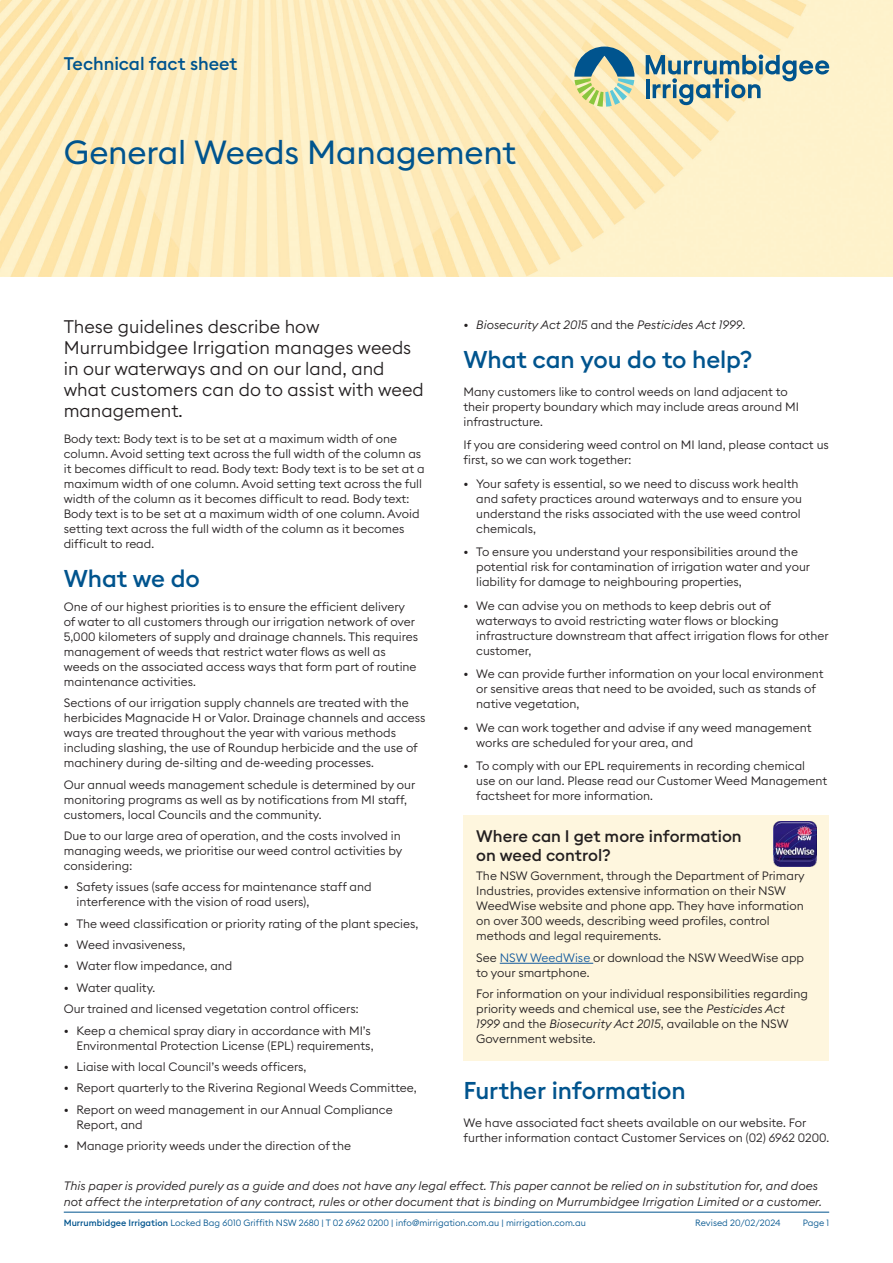
<style>
.page{position:relative;width:893px;height:1263px;background:#fff}
.page>*{position:absolute;margin:0;border:0;box-sizing:border-box;transform-origin:0 0}
.t1{font:33px "Euclid Square";letter-spacing:-.005em;color:#00548e}
.DOC_HEADING_1_SINGLE_COLUMN{font:500 24px "Euclid Square";letter-spacing:-.005em;color:#00548e}
.PULL_OUT_SINGLE_COLUMN{font:300 18px/21px "Euclid Square";color:#231f20}
.t2{font:500 18px "Euclid Square";letter-spacing:-.005em;color:#00548e}
.DOC_HEADING_3{font:500 16.5px/19.5px "Euclid Square";color:#231f20}
.BODY_TEXT{font:300 12px/15px "Euclid Square";color:#231f20}
.DOC_HEADING_2{font:300 12px/15px "Euclid Square";color:#231f20}
.t3{font:italic 300 12px/15px "Euclid Square";color:#231f20}
.t4{font:300 9px "Euclid Square";color:#00548e}
.s1{font-style:normal}
.s2{color:#175d9e}
.s3{font-style:italic}
.s4{font-weight:500}
</style>
<div class="page">
<img style="left:0;top:0;width:893px;height:277px">
<hr style="left:64px;top:1212px;width:765px;height:1px;background:#00548e">
<svg style="left:646px;top:55px;width:183px;height:50px;background:#b6c2b2"></svg>
<svg style="left:574px;top:47px;width:60px;height:60px;background:#97b5a2"></svg>
<div style="left:463px;top:815px;width:366px;height:246px;background:#fef6de"></div>
<hr style="left:500px;top:963px;width:93px;height:1px;background:#175d9e">
<img style="left:773px;top:822px;width:43px;height:44px">
<h3 class="t2" style="left:64px;top:52px;width:175px">Technical fact sheet</h3>
<h1 class="t1" style="left:64px;top:132px;width:454px">General Weeds Management</h1>
<p class="PULL_OUT_SINGLE_COLUMN" style="left:64px;top:316px;width:362px">These guidelines describe how<br>Murrumbidgee Irrigation manages weeds in our waterways and on our land, and what customers can do to assist with weed management.</p>
<p class="BODY_TEXT" style="left:64px;top:431px;width:362px">Body text: Body text is to be set at a maximum width of one column. Avoid setting text across the full width of the column as it becomes difficult to read. Body text: Body text is to be set at a maximum width of one column. Avoid setting text across the full width of the column as it becomes difficult to read. Body text:<br>Body text is to be set at a maximum width of one column. Avoid setting text across the full width of the column as it becomes difficult to read.</p>
<p class="DOC_HEADING_1_SINGLE_COLUMN" style="left:64px;top:563px;width:138px">What we do</p>
<p class="BODY_TEXT" style="left:64px;top:599px;width:356px">One of our highest priorities is to ensure the efficient delivery of water to all customers through our irrigation network of over 5,000 kilometers of supply and drainage channels. This requires management of weeds that restrict water flows as well as weeds on the associated access ways that form part of routine maintenance activities.</p>
<p class="BODY_TEXT" style="left:64px;top:695px;width:363px">Sections of our irrigation supply channels are treated with the herbicides Magnacide H or Valor. Drainage channels and access ways are treated throughout the year with various methods including slashing, the use of Roundup herbicide and the use of machinery during de-silting and de-weeding processes.</p>
<p class="BODY_TEXT" style="left:64px;top:777px;width:353px">Our annual weeds management schedule is determined by our monitoring programs as well as by notifications from MI staff, customers, local Councils and the community.</p>
<p class="BODY_TEXT" style="left:64px;top:828px;width:340px">Due to our large area of operation, and the costs involved in managing weeds, we prioritise our weed control activities by considering:</p>
<p class="BODY_TEXT" style="left:77px;top:879px;width:297px;text-indent:-13px">• Safety issues (safe access for maintenance staff and interference with the vision of road users),</p>
<p class="BODY_TEXT" style="left:64px;top:916px;width:356px">• The weed classification or priority rating of the plant species,</p>
<p class="BODY_TEXT" style="left:64px;top:937px;width:123px">• Weed invasiveness,</p>
<p class="BODY_TEXT" style="left:64px;top:958px;width:170px">• Water flow impedance, and</p>
<p class="BODY_TEXT" style="left:64px;top:980px;width:93px">• Water quality.</p>
<p class="BODY_TEXT" style="left:64px;top:1001px;width:296px">Our trained and licensed vegetation control officers:</p>
<p class="BODY_TEXT" style="left:64px;top:1023px;width:311px;text-align:right">• Keep a chemical spray diary in accordance with MI’s<br>Environmental Protection License (EPL) requirements,</p>
<p class="BODY_TEXT" style="left:64px;top:1059px;width:244px">• Liaise with local Council’s weeds officers,</p>
<p class="BODY_TEXT" style="left:64px;top:1080px;width:355px">• Report quarterly to the Riverina Regional Weeds Committee,</p>
<p class="BODY_TEXT" style="left:77px;top:1102px;width:318px;text-indent:-13px">• Report on weed management in our Annual Compliance<br>Report, and</p>
<p class="BODY_TEXT" style="left:64px;top:1138px;width:289px">• Manage priority weeds under the direction of the</p>
<p class="t3" style="left:463px;top:317px;width:283px">• Biosecurity Act 2015 <span class="s1">and the</span> Pesticides Act 1999<span class="s1">.</span></p>
<p class="DOC_HEADING_1_SINGLE_COLUMN" style="left:463px;top:344px;width:291px">What can you do to help?</p>
<p class="DOC_HEADING_2" style="left:463px;top:384px;width:337px">Many customers like to control weeds on land adjacent to their property boundary which may include areas around MI infrastructure.</p>
<p class="DOC_HEADING_2" style="left:463px;top:437px;width:367px">If you are considering weed control on MI land, please contact us first, so we can work together:</p>
<p class="BODY_TEXT" style="left:476px;top:476px;width:327px;text-indent:-13px">• Your safety is essential, so we need to discuss work health and safety practices around waterways and to ensure you understand the risks associated with the use weed control chemicals,</p>
<p class="BODY_TEXT" style="left:476px;top:544px;width:335px;text-indent:-13px">• To ensure you understand your responsibilities around the potential risk for contamination of irrigation water and your liability for damage to neighbouring properties,</p>
<p class="BODY_TEXT" style="left:476px;top:598px;width:354px;text-indent:-13px">• We can advise you on methods to keep debris out of waterways to avoid restricting water flows or blocking infrastructure downstream that affect irrigation flows for other customer,</p>
<p class="BODY_TEXT" style="left:476px;top:666px;width:349px;text-indent:-13px">• We can provide further information on your local environment or sensitive areas that need to be avoided, such as stands of native vegetation,</p>
<p class="BODY_TEXT" style="left:476px;top:720px;width:337px;text-indent:-13px">• We can work together and advise if any weed management works are scheduled for your area, and</p>
<p class="BODY_TEXT" style="left:476px;top:758px;width:352px;text-indent:-13px">• To comply with our EPL requirements in recording chemical use on our land. Please read our Customer Weed Management factsheet for more information.</p>
<p class="DOC_HEADING_3" style="left:476px;top:826px;width:267px">Where can I get more information on weed control?</p>
<p class="BODY_TEXT" style="left:476px;top:868px;width:330px">The NSW Government, through the Department of Primary Industries, provides extensive information on their NSW WeedWise website and phone app. They have information on over 300 weeds, describing weed profiles, control methods and legal requirements.</p>
<p class="BODY_TEXT" style="left:476px;top:950px;width:329px">See <span class="s2">NSW WeedWise</span> or download the NSW WeedWise app to your smartphone.</p>
<p class="BODY_TEXT" style="left:476px;top:986px;width:333px">For information on your individual responsibilities regarding priority weeds and chemical use, see the <span class="s3">Pesticides Act 1999</span> and the <span class="s3">Biosecurity Act 2015</span>, available on the NSW Government website.</p>
<p class="DOC_HEADING_1_SINGLE_COLUMN" style="left:463px;top:1075px;width:224px">Further information</p>
<p class="DOC_HEADING_2" style="left:463px;top:1115px;width:367px">We have associated fact sheets available on our website. For further information contact Customer Services on (02) 6962 0200.</p>
<p class="t3" style="left:64px;top:1178px;width:760px">This paper is provided purely as a guide and does not have any legal effect. This paper cannot be relied on in substitution for, and does not affect the interpretation of any contract, rules or other document that is binding on Murrumbidgee Irrigation Limited or a customer.</p>
<p class="t4" style="left:64px;top:1217px;width:524px"><span class="s4">Murrumbidgee Irrigation</span> Locked Bag 6010 Griffith NSW 2680 | T 02 6962 0200 | info@mirrigation.com.au | mirrigation.com.au</p>
<p class="t4" style="left:695px;top:1217px;width:87px">Revised 20/02/2024</p>
<p class="t4" style="left:803px;top:1217px;width:28px">Page 1</p>
</div>
